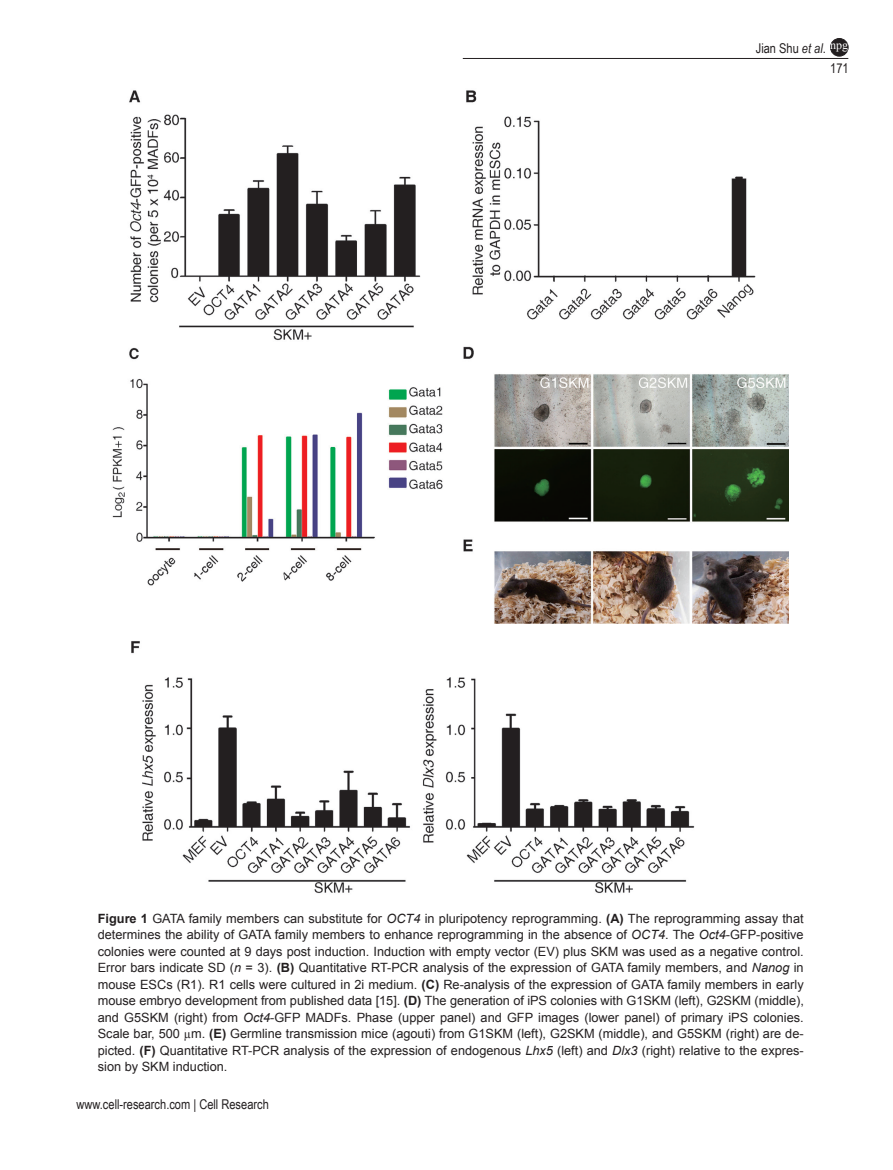
<style>
.page{position:relative;width:893px;height:1170px;background:#fff}
.page>*{position:absolute;margin:0;border:0;box-sizing:border-box;transform-origin:0 0}
.t1{font:13.5px "Arial Narrow";color:#231f20}
.t2{font:12.75px/16.5px "Arial";color:#231f20;text-align:justify}
.t3{font:12px "Times New Roman";color:#fff}
.s1{font-style:italic}
.s2{font-weight:700}
.s3{font-family:"Times New Roman"}
</style>
<div class="page">
<hr style="left:463px;top:58px;width:385px;height:1px;background:#231f20">
<div style="left:830px;top:38px;width:18px;height:18px;background:#231f20;border-radius:50%"></div>
<div style="left:830px;top:38px;width:18px;height:18px;border:1px solid #231f20;border-radius:50%"></div>
<img style="left:112px;top:90px;width:677px;height:804px">
<p class="t1" style="left:756px;top:39px;width:72px">Jian Shu <span class="s1">et al</span>.</p>
<p class="t3" style="left:830px;top:37px;width:19px">npg</p>
<p class="t1" style="left:830px;top:58px;width:20px">171</p>
<p class="t2" style="left:98px;top:910px;width:708px"><span class="s2">Figure 1</span> GATA family members can substitute for <span class="s1">OCT4</span> in pluripotency reprogramming. <span class="s2">(A)</span> The reprogramming assay that determines the ability of GATA family members to enhance reprogramming in the absence of <span class="s1">OCT4</span>. The <span class="s1">Oct4</span>-GFP-positive colonies were counted at 9 days post induction. Induction with empty vector (EV) plus SKM was used as a negative control.<br>Error bars indicate SD (<span class="s1">n</span> = 3). <span class="s2">(B)</span> Quantitative RT-PCR analysis of the expression of GATA family members, and <span class="s1">Nanog</span> in mouse ESCs (R1). R1 cells were cultured in 2i medium. <span class="s2">(C)</span> Re-analysis of the expression of GATA family members in early mouse embryo development from published data [15]. <span class="s2">(D)</span> The generation of iPS colonies with G1SKM (left), G2SKM (middle), and G5SKM (right) from <span class="s1">Oct4</span>-GFP MADFs. Phase (upper panel) and GFP images (lower panel) of primary iPS colonies.<br>Scale bar, 500 <span class="s3">µ</span>m. <span class="s2">(E)</span> Germline transmission mice (agouti) from G1SKM (left), G2SKM (middle), and G5SKM (right) are de&shy;picted. <span class="s2">(F)</span> Quantitative RT-PCR analysis of the expression of endogenous <span class="s1">Lhx5</span> (left) and <span class="s1">Dlx3</span> (right) relative to the expres&shy;sion by SKM induction.</p>
<p class="t1" style="left:77px;top:1094px;width:194px">www.cell-research.com | Cell Research</p>
</div>
